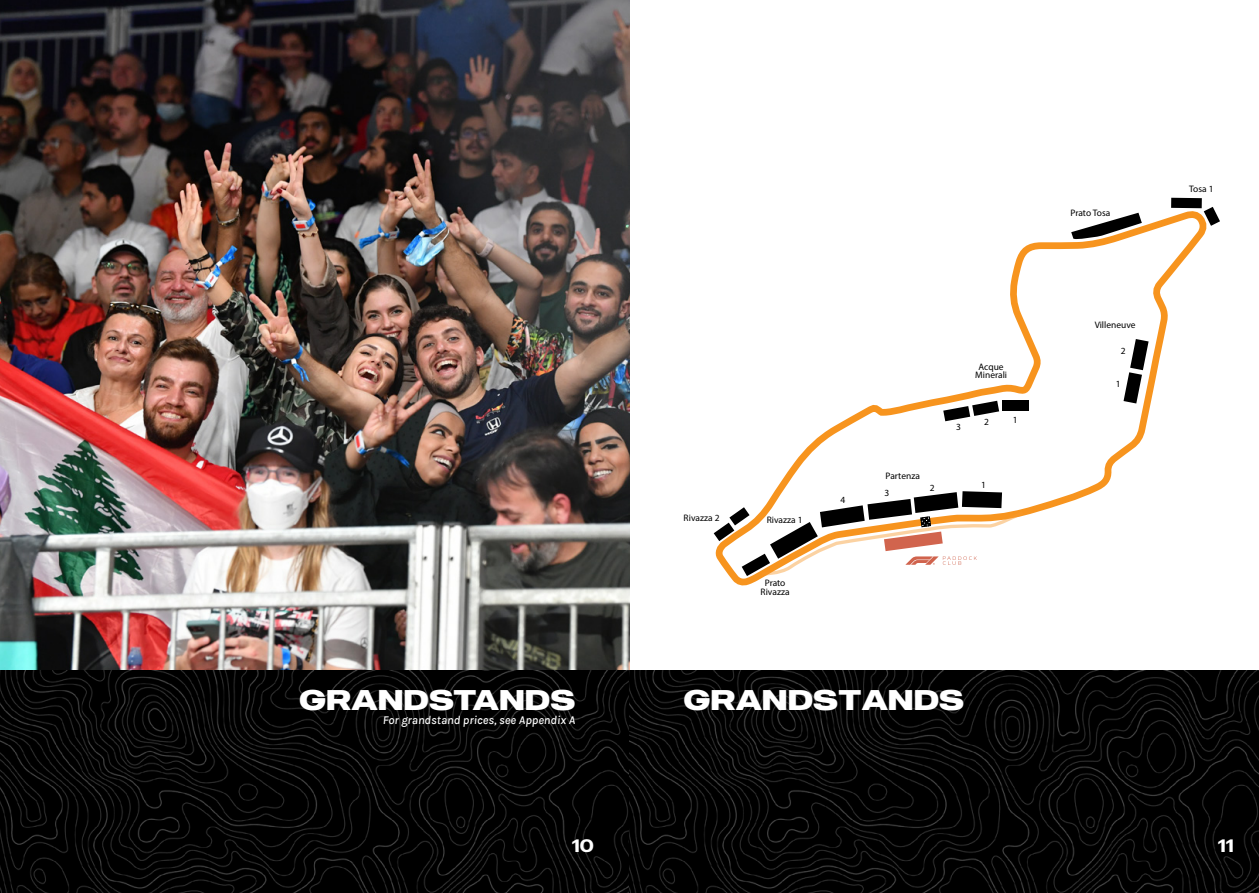
<style>
.page{position:relative;width:1259px;height:893px;background:#fff}
.page>*{position:absolute;margin:0;border:0;box-sizing:border-box;transform-origin:0 0}
.t1{font:700 28.5px "MADE Outer Sans";color:#fff}
.t2{font:500 18px "MADE Outer Sans";color:#fff}
.t3{font:italic 12px "Karla";color:#fff}
.t4{font:9.45px/8.7px "Myriad Pro";color:#000;text-align:center}
</style>
<div class="page">
<img style="left:0;top:0;width:629px;height:671px">
<img style="left:0;top:671px;width:1259px;height:222px">
<svg style="left:729px;top:205px;width:478px;height:381px"></svg>
<svg style="left:943px;top:401px;width:56px;height:20px"></svg>
<div style="left:1001px;top:400px;width:27px;height:11px;background:#000"></div>
<div style="left:1171px;top:198px;width:30px;height:10px;background:#000"></div>
<svg style="left:1203px;top:207px;width:17px;height:19px"></svg>
<svg style="left:1123px;top:339px;width:25px;height:64px"></svg>
<svg style="left:1071px;top:213px;width:70px;height:28px"></svg>
<svg style="left:713px;top:491px;width:310px;height:85px"></svg>
<h1 class="t1" style="left:299px;top:681px;width:277px">GRANDSTANDS</h1>
<p class="t3" style="left:383px;top:712px;width:194px">For grandstand prices, see Appendix A</p>
<h2 class="t2" style="left:572px;top:834px;width:24px">10</h2>
<p class="t4" style="left:683px;top:513px;width:37px">Rivazza 2</p>
<p class="t4" style="left:767px;top:515px;width:37px">Rivazza 1</p>
<p class="t4" style="left:760px;top:578px;width:31px">Prato<br>Rivazza</p>
<p class="t4" style="left:840px;top:495px;width:6px">4</p>
<p class="t4" style="left:975px;top:362px;width:33px">Acque<br>Minerali</p>
<p class="t4" style="left:956px;top:422px;width:6px">3</p>
<p class="t4" style="left:984px;top:417px;width:6px">2</p>
<p class="t4" style="left:1013px;top:416px;width:6px">1</p>
<p class="t4" style="left:885px;top:472px;width:36px">Partenza</p>
<p class="t4" style="left:884px;top:489px;width:6px">3</p>
<p class="t4" style="left:930px;top:484px;width:6px">2</p>
<p class="t4" style="left:981px;top:481px;width:6px">1</p>
<h1 class="t1" style="left:683px;top:681px;width:282px">GRANDSTANDS</h1>
<p class="t4" style="left:1070px;top:208px;width:41px">Prato Tosa</p>
<p class="t4" style="left:1094px;top:320px;width:42px">Villeneuve</p>
<p class="t4" style="left:1121px;top:346px;width:6px">2</p>
<p class="t4" style="left:1116px;top:379px;width:6px">1</p>
<p class="t4" style="left:1189px;top:184px;width:26px">Tosa 1</p>
<h2 class="t2" style="left:1217px;top:834px;width:18px">11</h2>
</div>
